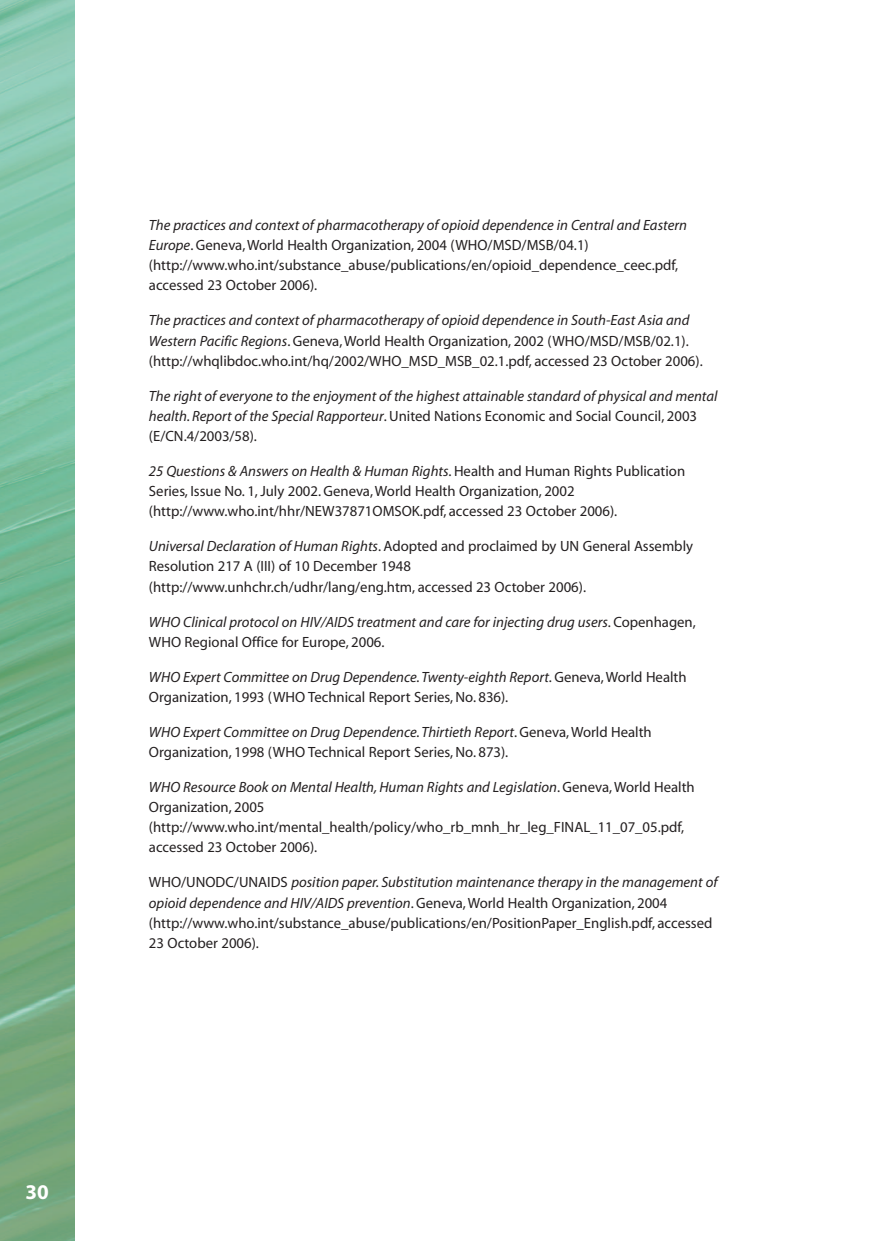
<style>
.page{position:relative;width:874px;height:1241px;background:#fff}
.page>*{position:absolute;margin:0;border:0;box-sizing:border-box;transform-origin:0 0}
.t1{font:700 21px "Myriad";color:#fff}
.t2{font:14.88px/20.1px "Myriad";color:#231f20}
.t3{font:italic 14.88px/20.1px "Myriad";color:#231f20}
.s1{font-style:italic}
.s2{font-style:normal}
</style>
<div class="page">
<img style="left:0;top:1px;width:74px;height:1240px">
<h1 class="t1" style="left:26px;top:1184px;width:25px">30</h1>
<p class="t2" style="left:149px;top:216px;width:539px"><span class="s1">The practices and context of pharmacotherapy of opioid dependence in Central and Eastern Europe</span>. Geneva, World Health Organization, 2004 (WHO/MSD/MSB/04.1) (http://www.who.int/substance_abuse/publications/en/opioid_dependence_ceec.pdf, accessed 23 October 2006).</p>
<p class="t2" style="left:149px;top:312px;width:555px"><span class="s1">The practices and context of pharmacotherapy of opioid dependence in South-East Asia and<br>Western Pacific Regions</span>. Geneva, World Health Organization, 2002 (WHO/MSD/MSB/02.1). (http://whqlibdoc.who.int/hq/2002/WHO_MSD_MSB_02.1.pdf, accessed 23 October 2006).</p>
<p class="t3" style="left:149px;top:387px;width:570px">The right of everyone to the enjoyment of the highest attainable standard of physical and mental health. Report of the Special Rapporteur<span class="s2">. United Nations Economic and Social Council, 2003 (E/CN.4/2003/58).</span></p>
<p class="t2" style="left:149px;top:462px;width:537px"><span class="s1">25 Questions &amp; Answers on Health &amp; Human Rights</span>. Health and Human Rights Publication<br>Series, Issue No. 1, July 2002. Geneva, World Health Organization, 2002 (http://www.who.int/hhr/NEW37871OMSOK.pdf, accessed 23 October 2006).</p>
<p class="t2" style="left:149px;top:537px;width:545px"><span class="s1">Universal Declaration of Human Rights</span>. Adopted and proclaimed by UN General Assembly<br>Resolution 217 A (III) of 10 December 1948<br>(http://www.unhchr.ch/udhr/lang/eng.htm, accessed 23 October 2006).</p>
<p class="t3" style="left:149px;top:613px;width:548px">WHO Clinical protocol on HIV/AIDS treatment and care for injecting drug users<span class="s2">. Copenhagen,<br>WHO Regional Office for Europe, 2006.</span></p>
<p class="t2" style="left:149px;top:668px;width:539px"><span class="s1">WHO Expert Committee on Drug Dependence. Twenty-eighth Report</span>. Geneva, World Health<br>Organization, 1993 (WHO Technical Report Series, No. 836).</p>
<p class="t2" style="left:149px;top:723px;width:504px"><span class="s1">WHO Expert Committee on Drug Dependence. Thirtieth Report</span>. Geneva, World Health<br>Organization, 1998 (WHO Technical Report Series, No. 873).</p>
<p class="t2" style="left:149px;top:778px;width:547px"><span class="s1">WHO Resource Book on Mental Health, Human Rights and Legislation</span>. Geneva, World Health Organization, 2005 (http://www.who.int/mental_health/policy/who_rb_mnh_hr_leg_FINAL_11_07_05.pdf, accessed 23 October 2006).</p>
<p class="t2" style="left:149px;top:873px;width:570px">WHO/UNODC/UNAIDS <span class="s1">position paper. Substitution maintenance therapy in the management of opioid dependence and HIV/AIDS prevention</span>. Geneva, World Health Organization, 2004 (http://www.who.int/substance_abuse/publications/en/PositionPaper_English.pdf, accessed 23 October 2006).</p>
</div>
